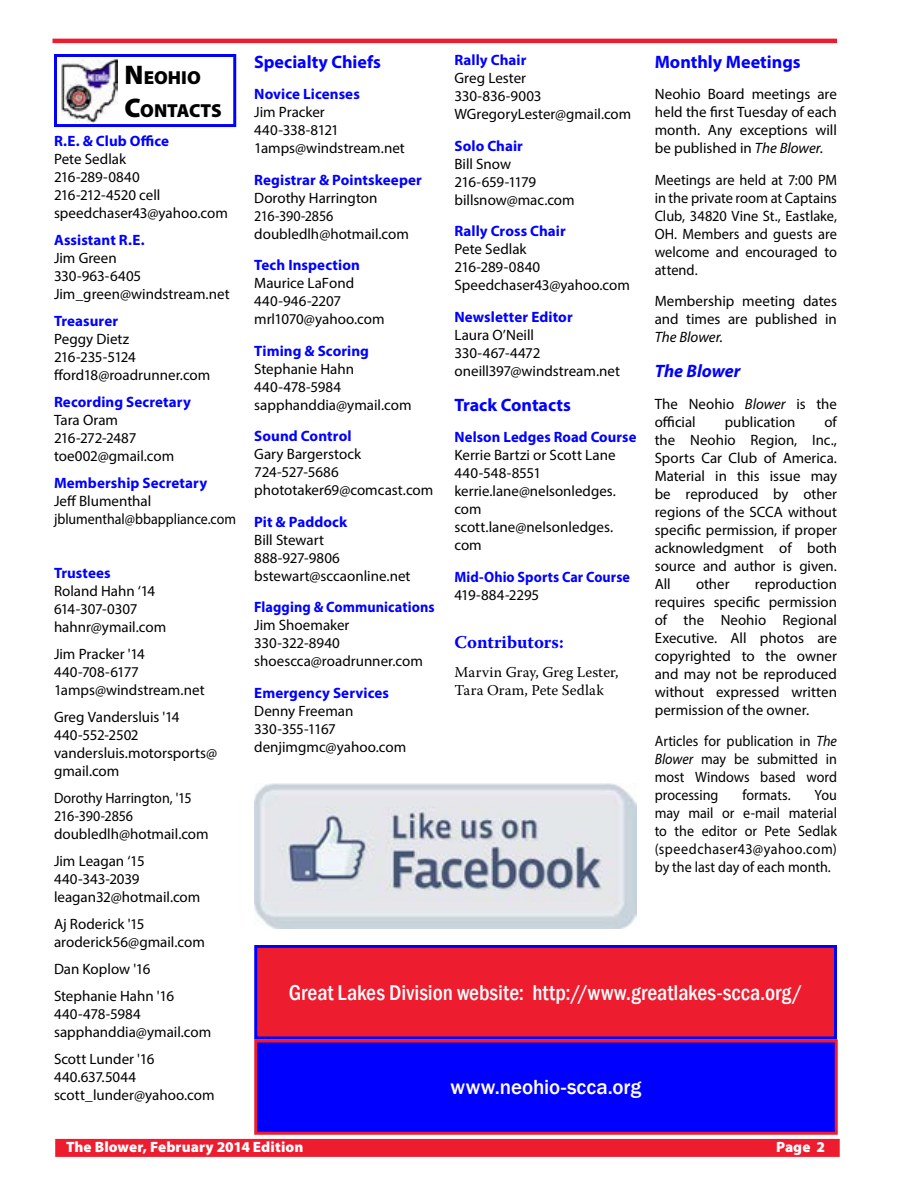
<style>
.page{position:relative;width:918px;height:1188px;background:#fff}
.page>*{position:absolute;margin:0;border:0;box-sizing:border-box;transform-origin:0 0}
.t1{font:500 condensed 22.05px "Franklin Gothic";letter-spacing:.005em;color:#fff}
.t2{font:500 21px "Franklin Gothic";color:#fff}
.t3{font:900 18.9px/32.4px "Myriad Pro";color:#000}
.t4{font:700 18px "Myriad Pro";color:#00f}
.t5{font:700 18px "Warnock Pro";color:#00f}
.t6{font:italic 700 18px "Myriad Pro";color:#00f}
.t7{font:15px/18px "Myriad Pro";color:#000}
.t8{font:700 15px "Myriad Pro";letter-spacing:.005em;color:#00f}
.t9{font:15px/18px "Myriad Pro";color:#000;text-align:justify;scale:.94 1}
.t10{font:15px/18px "Myriad Pro";color:#000;text-align:justify;scale:.96 1}
.t11{font:15px/18px "Warnock Pro";letter-spacing:.01em;color:#000}
.t12{font:900 15px "Myriad Pro";letter-spacing:.005em;color:#fff}
.t13{font:700 15px "Myriad Pro";letter-spacing:.005em;color:#00f;scale:.95 1}
.t14{font:700 15px "Myriad Pro";letter-spacing:.005em;color:#00f;scale:.94 1}
.t15{font:italic 15px "Myriad Pro";color:#000}
.s1{font-size:27px}
.s2{font-style:italic}
</style>
<div class="page">
<div style="left:55px;top:1139px;width:785px;height:18px;background:#ed1c2e"></div>
<hr style="left:52px;top:39px;width:785px;height:4px;background:#ed1c2e">
<div style="left:256px;top:1041px;width:580px;height:92px;background:#00f"></div>
<div style="left:254px;top:1040px;width:584px;height:95px;border:3px solid #ed1c2e"></div>
<div style="left:54px;top:54px;width:182px;height:73px;border:3px solid #00f"></div>
<img style="left:62px;top:58px;width:55px;height:65px">
<div style="left:256px;top:946px;width:580px;height:92px;background:#ed1c2e"></div>
<div style="left:254px;top:945px;width:583px;height:95px;border:3px solid #00f"></div>
<img style="left:254px;top:783px;width:383px;height:146px">
<p class="t3" style="left:124px;top:61px;width:99px"><span class="s1">N</span>EOHIO<br><span class="s1">C</span>ONTACTS</p>
<p class="t8" style="left:54px;top:131px;width:117px">R.E. &amp; Club Office</p>
<p class="t7" style="left:54px;top:150px;width:175px">Pete Sedlak<br>216-289-0840<br>216-212-4520 cell speedchaser43@yahoo.com</p>
<p class="t8" style="left:54px;top:230px;width:92px">Assistant R.E.</p>
<p class="t7" style="left:54px;top:249px;width:177px">Jim Green<br>330-963-6405<br>Jim_green@windstream.net</p>
<p class="t8" style="left:54px;top:311px;width:66px">Treasurer</p>
<p class="t7" style="left:54px;top:330px;width:158px">Peggy Dietz<br>216-235-5124 fford18@roadrunner.com</p>
<p class="t8" style="left:54px;top:392px;width:138px">Recording Secretary</p>
<p class="t7" style="left:54px;top:411px;width:122px">Tara Oram<br>216-272-2487 toe002@gmail.com</p>
<p class="t8" style="left:54px;top:473px;width:155px">Membership Secretary</p>
<p class="t7" style="left:54px;top:492px;width:184px">Jeff Blumenthal jblumenthal@bbappliance.com</p>
<p class="t8" style="left:54px;top:563px;width:58px">Trustees</p>
<p class="t7" style="left:54px;top:582px;width:114px">Roland Hahn ‘14<br>614-307-0307 hahnr@ymail.com</p>
<p class="t7" style="left:54px;top:645px;width:152px">Jim Pracker '14<br>440-708-6177<br>1amps@windstream.net</p>
<p class="t7" style="left:54px;top:708px;width:165px">Greg Vandersluis '14<br>440-552-2502 vandersluis.motorsports@ gmail.com</p>
<p class="t9" style="left:54px;top:789px;width:166px;text-align:left">Dorothy Harrington, '15<br>216-390-2856 doubledlh@hotmail.com</p>
<p class="t7" style="left:54px;top:852px;width:148px">Jim Leagan ‘15<br>440-343-2039 leagan32@hotmail.com</p>
<p class="t7" style="left:54px;top:915px;width:152px">Aj Roderick '15 aroderick56@gmail.com</p>
<p class="t7" style="left:54px;top:955px;width:122px;line-height:27px">Dan Koplow '16<br>Stephanie Hahn '16</p>
<p class="t7" style="left:54px;top:1005px;width:159px">440-478-5984 sapphanddia@ymail.com</p>
<p class="t7" style="left:54px;top:1050px;width:162px">Scott Lunder '16<br>440.637.5044 scott_lunder@yahoo.com</p>
<p class="t4" style="left:254px;top:50px;width:128px">Specialty Chiefs</p>
<p class="t8" style="left:254px;top:84px;width:107px">Novice Licenses</p>
<p class="t7" style="left:254px;top:103px;width:152px">Jim Pracker<br>440-338-8121<br>1amps@windstream.net</p>
<p class="t8" style="left:254px;top:170px;width:169px">Registrar &amp; Pointskeeper</p>
<p class="t7" style="left:254px;top:188px;width:156px">Dorothy Harrington<br>216-390-2856 doubledlh@hotmail.com</p>
<p class="t8" style="left:254px;top:255px;width:107px">Tech Inspection</p>
<p class="t7" style="left:254px;top:274px;width:132px">Maurice LaFond<br>440-946-2207 mrl1070@yahoo.com</p>
<p class="t8" style="left:254px;top:341px;width:116px">Timing &amp; Scoring</p>
<p class="t7" style="left:254px;top:359px;width:159px">Stephanie Hahn<br>440-478-5984 sapphanddia@ymail.com</p>
<p class="t8" style="left:254px;top:426px;width:99px">Sound Control</p>
<p class="t7" style="left:254px;top:445px;width:181px">Gary Bargerstock<br>724-527-5686 phototaker69@comcast.com</p>
<p class="t8" style="left:254px;top:512px;width:95px">Pit &amp; Paddock</p>
<p class="t7" style="left:254px;top:530px;width:158px">Bill Stewart<br>888-927-9806 bstewart@sccaonline.net</p>
<p class="t13" style="left:254px;top:597px;width:191px">Flagging &amp; Communications</p>
<p class="t7" style="left:254px;top:616px;width:170px">Jim Shoemaker<br>330-322-8940 shoescca@roadrunner.com</p>
<p class="t8" style="left:254px;top:683px;width:136px">Emergency Services</p>
<p class="t7" style="left:254px;top:701px;width:153px">Denny Freeman<br>330-355-1167 denjimgmc@yahoo.com</p>
<p class="t8" style="left:454px;top:50px;width:73px">Rally Chair</p>
<p class="t7" style="left:454px;top:69px;width:178px">Greg Lester<br>330-836-9003<br>WGregoryLester@gmail.com</p>
<p class="t8" style="left:454px;top:136px;width:70px">Solo Chair</p>
<p class="t7" style="left:454px;top:154px;width:122px">Bill Snow<br>216-659-1179 billsnow@mac.com</p>
<p class="t8" style="left:454px;top:221px;width:113px">Rally Cross Chair</p>
<p class="t7" style="left:454px;top:240px;width:177px">Pete Sedlak<br>216-289-0840<br>Speedchaser43@yahoo.com</p>
<p class="t8" style="left:454px;top:307px;width:120px">Newsletter Editor</p>
<p class="t7" style="left:454px;top:325px;width:167px">Laura O’Neill<br>330-467-4472 oneill397@windstream.net</p>
<p class="t4" style="left:454px;top:393px;width:118px">Track Contacts</p>
<p class="t8" style="left:454px;top:428px;width:183px">Nelson Ledges Road Course</p>
<p class="t7" style="left:454px;top:446px;width:163px">Kerrie Bartzi or Scott Lane<br>440-548-8551 kerrie.lane@nelsonledges. com scott.lane@nelsonledges. com</p>
<p class="t14" style="left:454px;top:567px;width:188px">Mid-Ohio Sports Car Course</p>
<p class="t7" style="left:454px;top:586px;width:86px">419-884-2295</p>
<p class="t5" style="left:454px;top:631px;width:111px">Contributors:</p>
<p class="t11" style="left:454px;top:662px;width:166px">Marvin Gray, Greg Lester,<br>Tara Oram, Pete Sedlak</p>
<p class="t4" style="left:655px;top:50px;width:147px">Monthly Meetings</p>
<p class="t7" style="left:655px;top:85px;width:184px;text-align:justify">Neohio Board meetings are held the first Tuesday of each month. Any exceptions will be published in <span class="s2">The Blower</span>.</p>
<p class="t10" style="left:655px;top:170px;width:191px">Meetings are held at 7:00 PM in the private room at Captains Club, 34820 Vine St., Eastlake, OH. Members and guests are welcome and encouraged to attend.</p>
<p class="t7" style="left:655px;top:292px;width:184px">Membership meeting dates and times are published in</p>
<p class="t15" style="left:655px;top:328px;width:70px">The Blower.</p>
<p class="t6" style="left:655px;top:359px;width:87px">The Blower</p>
<p class="t7" style="left:655px;top:394px;width:184px">The Neohio <span class="s2">Blower</span> is the official</p>
<p class="t7" style="left:655px;top:412px;width:184px;text-align:justify;text-indent:170px">of the Neohio Region, Inc., Sports Car Club of America.<br>Material in this issue may be reproduced by other regions of the SCCA without specific permission, if proper acknowledgment of both source and author is given.<br>All</p>
<p class="t7" style="left:725px;top:412px;width:72px">publication</p>
<p class="t7" style="left:655px;top:574px;width:184px;text-align:justify;text-indent:100px">reproduction requires specific permission of the Neohio Regional Executive. All photos are copyrighted to the owner and may not be reproduced without expressed written permission of the owner.</p>
<p class="t9" style="left:655px;top:732px;width:195px">Articles for publication in <span class="s2">The Blower</span> may be submitted in most Windows based word processing</p>
<p class="t7" style="left:696px;top:574px;width:35px">other</p>
<p class="t9" style="left:742px;top:786px;width:53px">formats.</p>
<p class="t9" style="left:655px;top:786px;width:195px;text-indent:160px">You may mail or e-mail material to the editor or Pete Sedlak (speedchaser43@yahoo.com) by the last day of each month.</p>
<h1 class="t1" style="left:289px;top:978px;width:515px">Great Lakes Division website: http://www.greatlakes-scca.org/</h1>
<h2 class="t2" style="left:451px;top:1074px;width:192px">www.neohio-scca.org</h2>
<p class="t12" style="left:66px;top:1137px;width:239px">The Blower, February 2014 Edition</p>
<p class="t12" style="left:776px;top:1137px;width:50px">Page 2</p>
</div>
